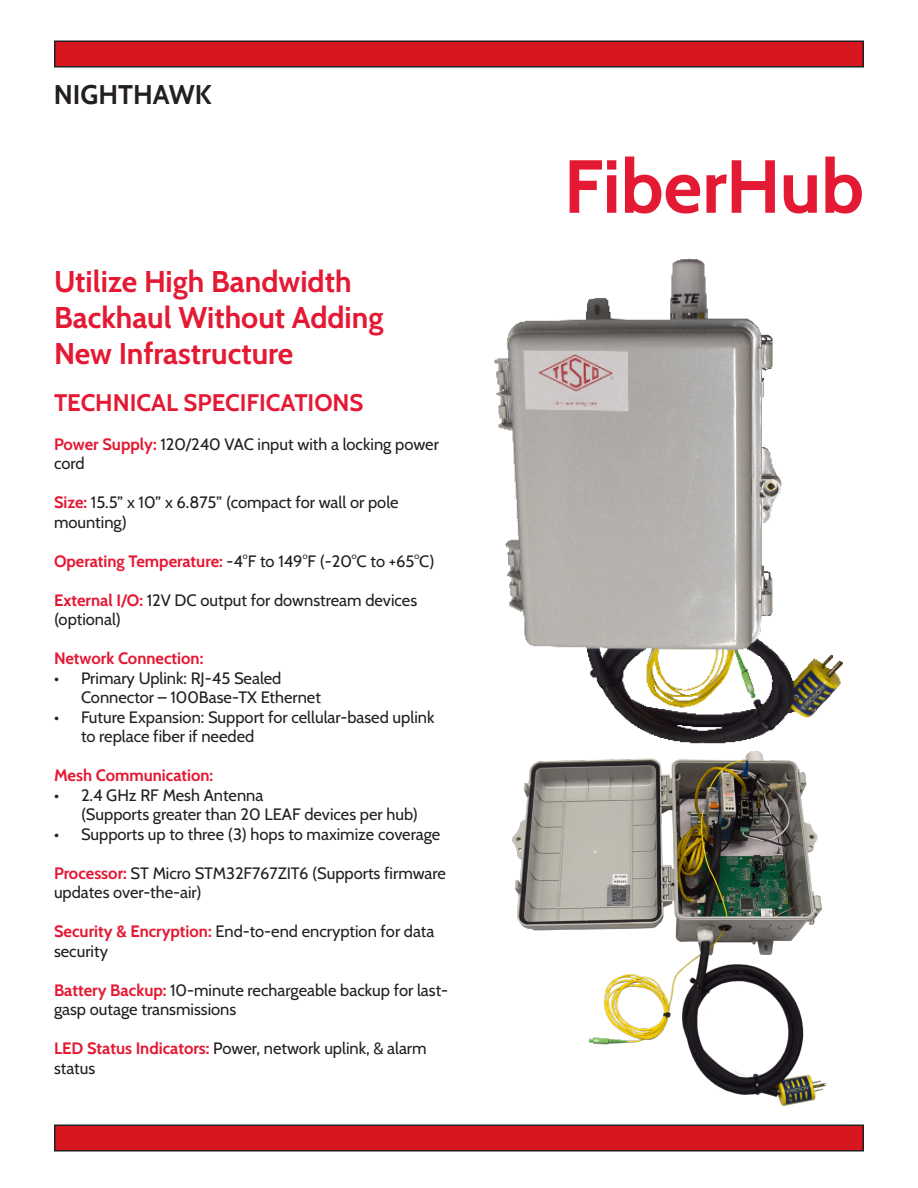
<style>
.page{position:relative;width:918px;height:1188px;background:#fff}
.page>*{position:absolute;margin:0;border:0;box-sizing:border-box;transform-origin:0 0}
.t1{font:700 75px "Cabin";color:#e41933}
.t2{font:700 30px/36px "Cabin";color:#e41933}
.t3{font:700 27px "Cabin";color:#231f20}
.t4{font:700 24px "Cabin";color:#e41933}
.t5{font:16.5px/19.5px "Cabin";color:#231f20}
.t6{font:700 16.5px "Cabin";color:#e41933}
.s1{font-weight:700;color:#e41933}
</style>
<div class="page">
<div style="left:55px;top:1125px;width:808px;height:26px;background:#d7171f"></div>
<div style="left:54px;top:1125px;width:810px;height:27px;border:2px solid #231f20"></div>
<div style="left:55px;top:41px;width:808px;height:26px;background:#d7171f"></div>
<div style="left:54px;top:40px;width:810px;height:28px;border:2px solid #231f20"></div>
<img style="left:495px;top:258px;width:348px;height:486px">
<img style="left:512px;top:751px;width:315px;height:355px">
<p class="t3" style="left:54px;top:74px;width:159px">NIGHTHAWK</p>
<p class="t2" style="left:54px;top:262px;width:331px">Utilize High Bandwidth<br>Backhaul Without Adding<br>New Infrastructure</p>
<p class="t4" style="left:54px;top:384px;width:311px">TECHNICAL SPECIFICATIONS</p>
<p class="t5" style="left:54px;top:433px;width:386px"><span class="s1">Power Supply:</span> 120/240 VAC input with a locking power cord</p>
<p class="t5" style="left:54px;top:492px;width:346px"><span class="s1">Size:</span> 15.5” x 10” x 6.875” (compact for wall or pole mounting)</p>
<p class="t5" style="left:54px;top:550px;width:382px"><span class="s1">Operating Temperature:</span> -4°F to 149°F (-20°C to +65°C)</p>
<p class="t5" style="left:54px;top:589px;width:365px"><span class="s1">External I/O:</span> 12V DC output for downstream devices (optional)</p>
<p class="t6" style="left:54px;top:646px;width:151px">Network Connection:</p>
<p class="t5" style="left:81px;top:667px;width:241px;text-indent:-27px">• Primary Uplink: RJ-45 Sealed<br>Connector – 100Base-TX Ethernet</p>
<p class="t5" style="left:81px;top:706px;width:355px;text-indent:-27px">• Future Expansion: Support for cellular-based uplink to replace fiber if needed</p>
<p class="t6" style="left:54px;top:763px;width:161px">Mesh Communication:</p>
<p class="t5" style="left:81px;top:784px;width:338px;text-indent:-27px">• 2.4 GHz RF Mesh Antenna<br>(Supports greater than 20 LEAF devices per hub)</p>
<p class="t5" style="left:54px;top:823px;width:388px">• Supports up to three (3) hops to maximize coverage</p>
<p class="t5" style="left:54px;top:862px;width:393px"><span class="s1">Processor:</span> ST Micro STM32F767ZIT6 (Supports firmware updates over-the-air)</p>
<p class="t5" style="left:54px;top:921px;width:382px"><span class="s1">Security &amp; Encryption:</span> End-to-end encryption for data security</p>
<p class="t5" style="left:54px;top:979px;width:396px"><span class="s1">Battery Backup:</span> 10-minute rechargeable backup for last&shy;gasp outage transmissions</p>
<p class="t5" style="left:54px;top:1038px;width:374px"><span class="s1">LED Status Indicators:</span> Power, network uplink, &amp; alarm status</p>
<p class="t1" style="left:564px;top:127px;width:302px">FiberHub</p>
</div>
